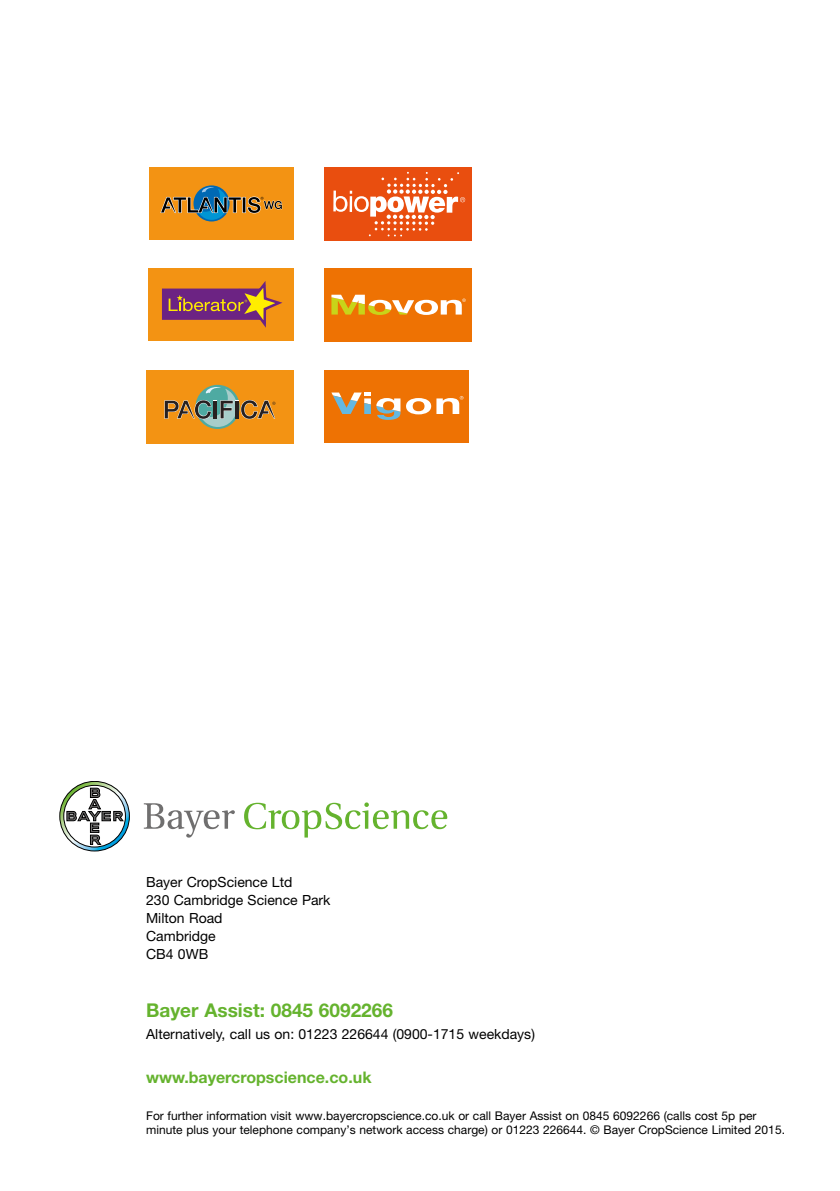
<style>
.page{position:relative;width:840px;height:1191px;background:#fff}
.page>*{position:absolute;margin:0;border:0;box-sizing:border-box;transform-origin:0 0}
.t1{font:700 19px "Helvetica Neue";color:#65b32e}
.t2{font:700 16px "Helvetica Neue";color:#65b32e}
.t3{font:14px/18px "Helvetica Neue";color:#000}
.t4{font:12px/14.4px "Helvetica Neue";color:#000}
</style>
<div class="page">
<svg style="left:60px;top:781px;width:70px;height:70px"></svg>
<svg style="left:144px;top:803px;width:91px;height:34px"></svg>
<svg style="left:244px;top:802px;width:203px;height:35px"></svg>
<div style="left:149px;top:167px;width:144px;height:73px;background:#f39313"></div>
<svg style="left:193px;top:185px;width:36px;height:36px"></svg>
<svg style="left:160px;top:187px;width:122px;height:33px"></svg>
<div style="left:324px;top:167px;width:147px;height:74px;background:#e94e0f"></div>
<svg style="left:333px;top:172px;width:132px;height:64px"></svg>
<div style="left:148px;top:268px;width:145px;height:72px;background:#f39313"></div>
<svg style="left:162px;top:281px;width:121px;height:47px"></svg>
<div style="left:324px;top:268px;width:147px;height:74px;background:#ee7203"></div>
<svg style="left:331px;top:295px;width:134px;height:20px"></svg>
<div style="left:146px;top:370px;width:147px;height:74px;background:#f39313"></div>
<div style="left:195px;top:385px;width:44px;height:44px;background:#4eaaa2;border-radius:50%"></div>
<svg style="left:164px;top:387px;width:111px;height:40px"></svg>
<div style="left:324px;top:370px;width:144px;height:72px;background:#ee7203"></div>
<svg style="left:331px;top:392px;width:69px;height:28px"></svg>
<svg style="left:406px;top:396px;width:57px;height:18px"></svg>
<p class="t3" style="left:146px;top:873px;width:186px">Bayer CropScience Ltd<br>230 Cambridge Science Park<br>Milton Road<br>Cambridge<br>CB4 0WB</p>
<h1 class="t1" style="left:146px;top:998px;width:248px">Bayer Assist: 0845 6092266</h1>
<p class="t3" style="left:146px;top:1024px;width:390px">Alternatively, call us on: 01223 226644 (0900-1715 weekdays)</p>
<h2 class="t2" style="left:146px;top:1067px;width:227px">www.bayercropscience.co.uk</h2>
<p class="t4" style="left:146px;top:1108px;width:640px">For further information visit www.bayercropscience.co.uk or call Bayer Assist on 0845 6092266 (calls cost 5p per minute plus your telephone company’s network access charge) or 01223 226644. © Bayer CropScience Limited 2015.</p>
</div>
